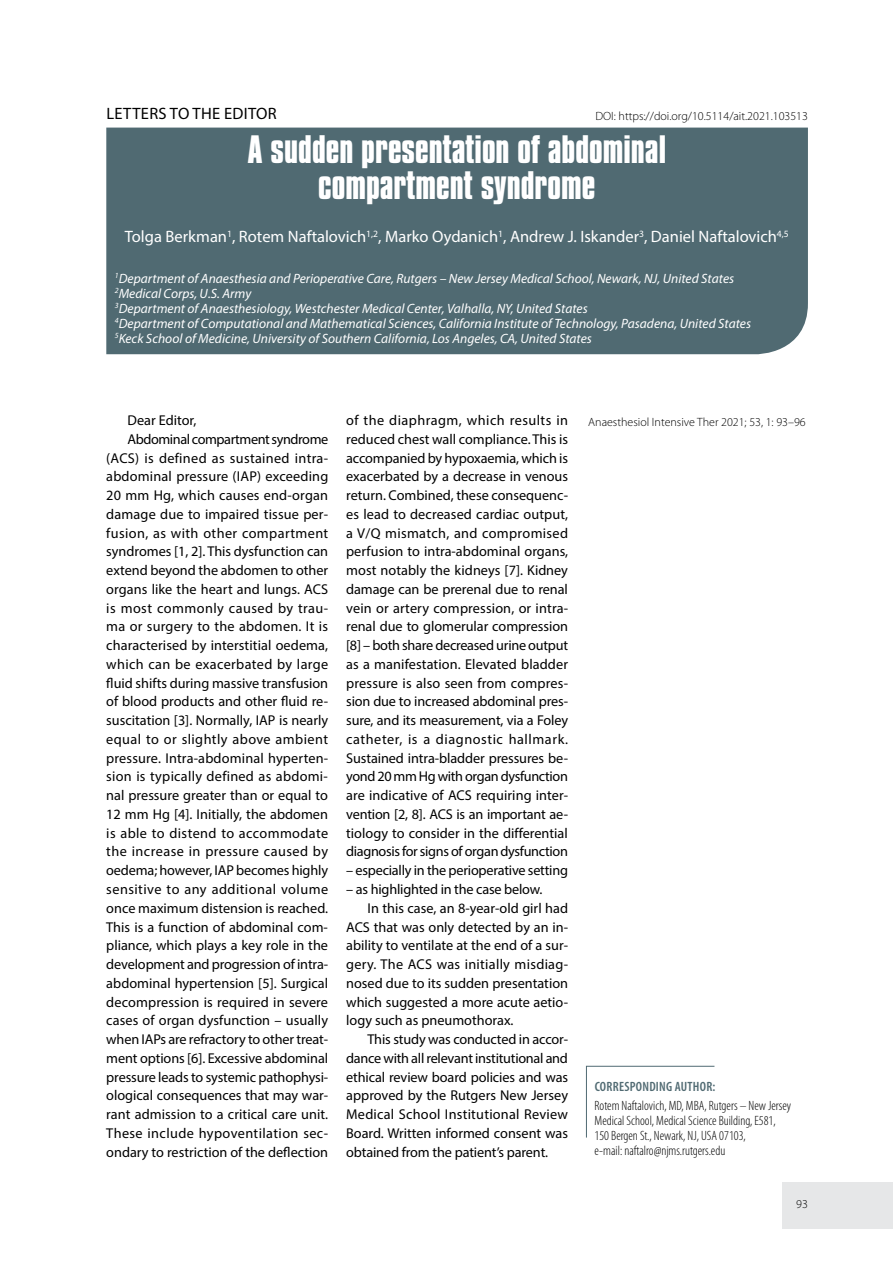
<style>
.page{position:relative;width:893px;height:1263px;background:#fff}
.page>*{position:absolute;margin:0;border:0;box-sizing:border-box;transform-origin:0 0}
.t1{font:700 33px/36px "Compacta PL";color:#fff;text-align:center}
.t2{font:16.5px "Myriad Pro";color:#fff}
.t3{font:16.5px "Myriad Pro";letter-spacing:.03em;color:#000}
.t4{font:14.25px/18.8px "Myriad Pro";color:#000;text-align:justify}
.t5{font:14.25px "Myriad Pro";letter-spacing:.03em;color:#000}
.t6{font:14.25px "Myriad Pro";letter-spacing:.025em;color:#000}
.t7{font:14.25px "Myriad Pro";letter-spacing:.02em;color:#000}
.t8{font:14.25px "Myriad Pro";letter-spacing:-.02em;color:#000}
.t9{font:14.25px "Myriad Pro";letter-spacing:.035em;color:#000}
.t10{font:14.25px "Myriad Pro";letter-spacing:-.03em;color:#000}
.t11{font:italic 13.5px/15px "Myriad Pro";color:#fff}
.t12{font:300 condensed 13.5px/15px "Myriad Pro";color:#000}
.t13{font:600 condensed 13.5px "Myriad Pro";letter-spacing:.02em;color:#506a72}
.t14{font:300 12px "Myriad Pro";color:#000}
</style>
<div class="page">
<div style="left:782px;top:1182px;width:111px;height:47px;background:#e6e7e8"></div>
<div style="left:106px;top:128px;width:702px;height:226px;background:#506a72"></div>
<svg style="left:586px;top:1065px;width:129px;height:73px"></svg>
<p class="t3" style="left:106px;top:103px;width:128px">Letters to the Editor</p>
<p class="t14" style="left:595px;top:109px;width:214px">DOI: https://doi.org/10.5114/ait.2021.103513</p>
<h1 class="t1" style="left:248px;top:132px;width:420px">A sudden presentation of abdominal compartment syndrome</h1>
<p class="t2" style="left:125px;top:227px;width:665px">Tolga Berkman<sup>1</sup>, Rotem Naftalovich<sup>1,2</sup>, Marko Oydanich<sup>1</sup>, Andrew J. Iskander<sup>3</sup>, Daniel Naftalovich<sup>4,5</sup></p>
<p class="t11" style="left:115px;top:271px;width:638px"><sup>1</sup>Department of Anaesthesia and Perioperative Care, Rutgers – New Jersey Medical School, Newark, NJ, United States <sup>2</sup>Medical Corps, U.S. Army<br><sup>3</sup>Department of Anaesthesiology, Westchester Medical Center, Valhalla, NY, United States<br><sup>4</sup>Department of Computational and Mathematical Sciences, California Institute of Technology, Pasadena, United States <sup>5</sup>Keck School of Medicine, University of Southern California, Los Angeles, CA, United States</p>
<p class="t4" style="left:128px;top:411px;width:70px">Dear Editor,</p>
<p class="t10" style="left:128px;top:430px;width:202px">Abdominal compartment syndrome</p>
<p class="t6" style="left:106px;top:449px;width:223px">(ACS) is defined as sustained intra-</p>
<p class="t4" style="left:106px;top:467px;width:224px">abdominal pressure (IAP) exceeding</p>
<p class="t4" style="left:106px;top:486px;width:223px">20 mm Hg, which causes end-organ</p>
<p class="t4" style="left:106px;top:504px;width:223px">damage due to impaired tissue per-</p>
<p class="t5" style="left:106px;top:524px;width:224px">fusion, as with other compartment</p>
<p class="t4" style="left:106px;top:542px;width:223px">syndromes [1, 2]. This dysfunction can</p>
<p class="t4" style="left:106px;top:561px;width:223px">extend beyond the abdomen to other</p>
<p class="t4" style="left:106px;top:579px;width:222px">organs like the heart and lungs. ACS</p>
<p class="t5" style="left:106px;top:599px;width:224px">is most commonly caused by trau-</p>
<p class="t4" style="left:106px;top:617px;width:223px">ma or surgery to the abdomen. It is</p>
<p class="t4" style="left:106px;top:636px;width:223px">characterised by interstitial oedema,</p>
<p class="t6" style="left:106px;top:655px;width:223px">which can be exacerbated by large</p>
<p class="t4" style="left:106px;top:673px;width:223px">fluid shifts during massive transfusion</p>
<p class="t4" style="left:106px;top:692px;width:223px">of blood products and other fluid re-</p>
<p class="t4" style="left:106px;top:711px;width:223px">suscitation [3]. Normally, IAP is nearly</p>
<p class="t5" style="left:106px;top:730px;width:223px">equal to or slightly above ambient</p>
<p class="t4" style="left:106px;top:748px;width:223px">pressure. Intra-abdominal hyperten-</p>
<p class="t7" style="left:106px;top:768px;width:223px">sion is typically defined as abdomi-</p>
<p class="t4" style="left:106px;top:786px;width:223px">nal pressure greater than or equal to</p>
<p class="t4" style="left:106px;top:804px;width:223px">12 mm Hg [4]. Initially, the abdomen</p>
<p class="t6" style="left:106px;top:824px;width:223px">is able to distend to accommodate</p>
<p class="t5" style="left:106px;top:843px;width:223px">the increase in pressure caused by</p>
<p class="t4" style="left:106px;top:861px;width:223px">oedema; however, IAP becomes highly</p>
<p class="t5" style="left:106px;top:880px;width:223px">sensitive to any additional volume</p>
<p class="t4" style="left:106px;top:898px;width:223px">once maximum distension is reached.</p>
<p class="t4" style="left:106px;top:917px;width:223px">This is a function of abdominal com-</p>
<p class="t4" style="left:106px;top:936px;width:223px">pliance, which plays a key role in the</p>
<p class="t4" style="left:106px;top:955px;width:223px">development and progression of intra-</p>
<p class="t4" style="left:106px;top:973px;width:223px">abdominal hypertension [5]. Surgical</p>
<p class="t4" style="left:106px;top:992px;width:223px">decompression is required in severe</p>
<p class="t4" style="left:106px;top:1011px;width:223px">cases of organ dysfunction – usually</p>
<p class="t4" style="left:106px;top:1030px;width:223px">when IAPs are refractory to other treat-</p>
<p class="t4" style="left:106px;top:1048px;width:223px">ment options [6]. Excessive abdominal</p>
<p class="t4" style="left:106px;top:1067px;width:223px">pressure leads to systemic pathophysi-</p>
<p class="t4" style="left:106px;top:1086px;width:223px">ological consequences that may war-</p>
<p class="t4" style="left:106px;top:1105px;width:223px">rant admission to a critical care unit.</p>
<p class="t5" style="left:106px;top:1124px;width:223px">These include hypoventilation sec-</p>
<p class="t4" style="left:106px;top:1142px;width:223px">ondary to restriction of the deflection</p>
<p class="t9" style="left:346px;top:411px;width:223px">of the diaphragm, which results in</p>
<p class="t14" style="left:588px;top:415px;width:219px">Anaesthesiol Intensive Ther 2021; 53, 1: 93–96</p>
<p class="t4" style="left:346px;top:429px;width:224px">reduced chest wall compliance. This is accompanied by hypoxaemia, which is exacerbated by a decrease in venous return. Combined, these consequenc&shy;es lead to decreased cardiac output, a V/Q mismatch, and compromised perfusion to intra-abdominal organs, most notably the kidneys [7]. Kidney damage can be prerenal due to renal vein or artery compression, or intra&shy;renal due to glomerular compression [8] – both share decreased urine output as a manifestation. Elevated bladder pressure is also seen from compres&shy;sion due to increased abdominal pres&shy;sure, and its measurement, via a Foley catheter, is a diagnostic hallmark.<br>Sustained intra-bladder pressures be&shy;yond 20 mm Hg with organ dysfunction are indicative of ACS requiring inter&shy;vention [2, 8]. ACS is an important ae&shy;tiology to consider in the differential diagnosis for signs of organ dysfunction</p>
<p class="t4" style="left:346px;top:861px;width:223px">– especially in the perioperative setting</p>
<p class="t4" style="left:346px;top:879px;width:198px">– as highlighted in the case below.</p>
<p class="t4" style="left:367px;top:898px;width:202px">In this case, an 8-year-old girl had</p>
<p class="t4" style="left:346px;top:917px;width:223px">ACS that was only detected by an in-</p>
<p class="t4" style="left:346px;top:936px;width:223px">ability to ventilate at the end of a sur-</p>
<p class="t7" style="left:346px;top:955px;width:223px">gery. The ACS was initially misdiag-</p>
<p class="t4" style="left:346px;top:973px;width:223px">nosed due to its sudden presentation</p>
<p class="t4" style="left:346px;top:992px;width:223px">which suggested a more acute aetio-</p>
<p class="t4" style="left:346px;top:1011px;width:169px">logy such as pneumothorax.</p>
<p class="t4" style="left:367px;top:1030px;width:202px">This study was conducted in accor-</p>
<p class="t8" style="left:346px;top:1049px;width:223px">dance with all relevant institutional and</p>
<p class="t4" style="left:346px;top:1067px;width:223px">ethical review board policies and was</p>
<p class="t4" style="left:346px;top:1086px;width:223px">approved by the Rutgers New Jersey</p>
<p class="t4" style="left:346px;top:1105px;width:223px">Medical School Institutional Review</p>
<p class="t4" style="left:346px;top:1123px;width:223px">Board. Written informed consent was</p>
<p class="t4" style="left:346px;top:1142px;width:203px">obtained from the patient’s parent.</p>
<p class="t13" style="left:595px;top:1078px;width:122px">CORRESPONDING AUTHOR:</p>
<p class="t12" style="left:595px;top:1098px;width:198px">Rotem Naftalovich, MD, MBA, Rutgers – New Jersey Medical School, Medical Science Building, E581, 150 Bergen St., Newark, NJ, USA 07103,<br>e-mail: naftalro@njms.rutgers.edu</p>
<p class="t14" style="left:796px;top:1197px;width:13px">93</p>
</div>
